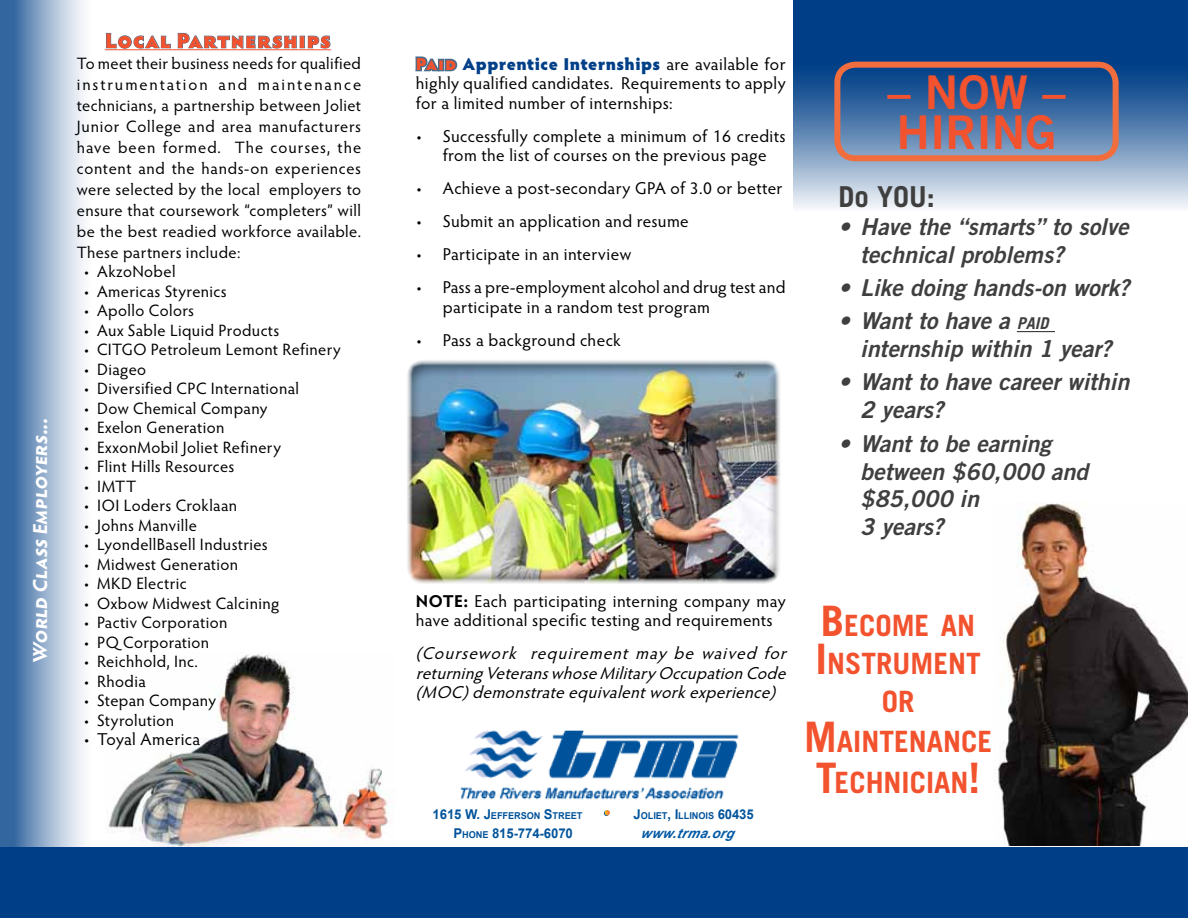
<style>
.page{position:relative;width:1188px;height:918px;background:#fff}
.page>*{position:absolute;margin:0;border:0;box-sizing:border-box;transform-origin:0 0}
.t1{font:46.5px/40.5px "Trade Gothic LT Std Bd 2";color:#f2522e}
.t2{font:700 29.4px/37.8px "Trade Gothic LT Std";color:#f2522e;text-align:center}
.t3{font:700 28.8px "Trade Gothic LT Std";color:#3f3f3f}
.t4{font:23.25px/27.9px "Trade Gothic LT Std Bd 2 Obl";color:#3f3f3f}
.t5{font:900 21px "Hypatia Sans Pro";letter-spacing:.04em;color:#f2522e}
.t6{font:700 20.25px "Hypatia Sans Pro";color:#fff}
.t7{font:17.25px/19.5px "Hypatia Sans Pro";letter-spacing:.02em;color:#000}
.t8{font:italic 17.25px/19.5px "Hypatia Sans Pro";color:#000;text-align:justify}
.t9{font:16.5px/21px "Hypatia Sans Pro";letter-spacing:.025em;color:#000;text-align:justify}
.t10{font:700 13.5px "Arial";color:#00539b;scale:.96 1}
.t11{font:italic 700 13.5px "Arial";color:#0058a4}
.t12{font:700 9.45px "Arial";color:#00539b;scale:.96 1}
.s1{font-weight:900;color:#f2522e}
.s2{font-weight:900;color:#003f87}
.s3{font-family:"Trade Gothic LT Std";font-weight:700;font-style:italic;font-size:16.35px}
.s4{font-weight:700}
.s5{font-size:13.5px}
.s6{font-size:9.45px}
.s7{font-size:42px}
</style>
<div class="page">
<img style="left:108px;top:653px;width:281px;height:194px">
<div style="left:405px;top:359px;width:378px;height:228px;background:#000;opacity:.5"></div>
<div style="left:0;top:847px;width:1188px;height:71px;background:#003f87"></div>
<hr style="left:105px;top:49px;width:226px;height:1px;background:#f2522e">
<svg style="left:106px;top:33px;width:65px;height:16px"></svg>
<svg style="left:178px;top:33px;width:153px;height:16px"></svg>
<svg style="left:415px;top:56px;width:43px;height:16px"></svg>
<svg style="left:0;top:0;width:84px;height:847px;background:#8ca8c8"></svg>
<img style="left:998px;top:503px;width:190px;height:343px">
<svg style="left:793px;top:0;width:395px;height:208px;background:#4b77a9"></svg>
<hr style="left:1017px;top:331px;width:38px;height:1px;background:#3f3f3f">
<div style="left:834px;top:62px;width:285px;height:99px;border:6px solid #f26d3d;border-radius:18px"></div>
<svg style="left:604px;top:810px;width:6px;height:6px"></svg>
<img style="left:460px;top:730px;width:279px;height:70px">
<p class="t6" style="left:26px;top:664px;width:249px;rotate:-90deg">World Class Employers...</p>
<p class="t5" style="left:105px;top:25px;width:228px">Local Partnerships</p>
<p class="t9" style="left:77px;top:52px;width:286px">To meet their business needs for qualified instrumentation and maintenance technicians, a partnership between Joliet Junior College and area manufacturers have been formed. The courses, the content and the hands-on experiences were selected by the local employers to ensure that coursework “completers” will be the best readied workforce available.<br>These partners include:</p>
<p class="t9" style="left:84px;top:260px;width:94px">• AkzoNobel</p>
<p class="t9" style="left:84px;top:280px;width:145px">• Americas Styrenics</p>
<p class="t9" style="left:84px;top:299px;width:112px">• Apollo Colors</p>
<p class="t9" style="left:84px;top:319px;width:197px">• Aux Sable Liquid Products</p>
<p class="t9" style="left:84px;top:338px;width:259px">• CITGO Petroleum Lemont Refinery</p>
<p class="t9" style="left:84px;top:358px;width:64px">• Diageo</p>
<p class="t9" style="left:84px;top:377px;width:217px">• Diversified CPC International</p>
<p class="t9" style="left:84px;top:397px;width:185px">• Dow Chemical Company</p>
<p class="t9" style="left:84px;top:416px;width:142px">• Exelon Generation</p>
<p class="t9" style="left:84px;top:436px;width:199px">• ExxonMobil Joliet Refinery</p>
<p class="t9" style="left:84px;top:455px;width:152px">• Flint Hills Resources</p>
<p class="t9" style="left:84px;top:475px;width:54px">• IMTT</p>
<p class="t9" style="left:84px;top:494px;width:155px">• IOI Loders Croklaan</p>
<p class="t9" style="left:84px;top:514px;width:115px">• Johns Manville</p>
<p class="t9" style="left:84px;top:533px;width:186px">• LyondellBasell Industries</p>
<p class="t9" style="left:84px;top:553px;width:156px">• Midwest Generation</p>
<p class="t9" style="left:84px;top:572px;width:105px">• MKD Electric</p>
<p class="t9" style="left:84px;top:592px;width:197px">• Oxbow Midwest Calcining</p>
<p class="t9" style="left:84px;top:611px;width:145px">• Pactiv Corporation</p>
<p class="t9" style="left:84px;top:631px;width:127px">• PQ Corporation</p>
<p class="t9" style="left:84px;top:650px;width:116px">• Reichhold, Inc.</p>
<p class="t9" style="left:84px;top:670px;width:64px">• Rhodia</p>
<p class="t9" style="left:84px;top:689px;width:134px">• Stepan Company</p>
<p class="t9" style="left:84px;top:709px;width:92px">• Styrolution</p>
<p class="t7" style="left:84px;top:729px;width:118px">• Toyal America</p>
<p class="t7" style="left:416px;top:54px;width:371px;text-align:justify"><span class="s1">Paid</span> <span class="s2">Apprentice Internships</span> are available for highly qualified candidates. Requirements to apply for a limited number of internships:</p>
<p class="t7" style="left:416px;top:126px;width:371px;text-align:center">• Successfully complete a minimum of 16 credits from the list of courses on the previous page</p>
<p class="t7" style="left:416px;top:178px;width:368px">• Achieve a post-secondary GPA of 3.0 or better</p>
<p class="t7" style="left:416px;top:211px;width:275px">• Submit an application and resume</p>
<p class="t7" style="left:416px;top:244px;width:217px">• Participate in an interview</p>
<p class="t7" style="left:443px;top:277px;width:344px;text-indent:-27px">• Pass a pre-employment alcohol and drug test and participate in a random test program</p>
<p class="t7" style="left:416px;top:330px;width:207px">• Pass a background check</p>
<h1 class="t1" style="left:887px;top:71px;width:180px">– NOW –<br>HIRING</h1>
<h3 class="t3" style="left:839px;top:179px;width:98px">Do YOU:</h3>
<h3 class="t4" style="left:860px;top:213px;width:270px;text-indent:-22px">• Have the “smarts” to solve technical problems?</h3>
<h3 class="t4" style="left:839px;top:274px;width:292px">• Like doing hands-on work?</h3>
<h3 class="t4" style="left:860px;top:307px;width:253px;text-indent:-22px">• Want to have a <span class="s3">paid </span>internship within 1 year?</h3>
<h3 class="t4" style="left:860px;top:368px;width:271px;text-indent:-22px">• Want to have career within<br>2 years?</h3>
<h3 class="t4" style="left:860px;top:430px;width:229px;text-indent:-22px">• Want to be earning between $60,000 and $85,000 in<br>3 years?</h3>
<p class="t7" style="left:416px;top:591px;width:371px"><span class="s4">NOTE:</span> Each participating interning company may have additional specific testing and requirements</p>
<p class="t8" style="left:416px;top:643px;width:377px">(Coursework requirement may be waived for returningVeteranswhoseMilitary OccupationCode (MOC)demonstrateequivalentworkexperience)</p>
<p class="t12" style="left:433px;top:809px;width:158px"><span class="s5">1615 W. J</span>EFFERSON <span class="s5">S</span>TREET</p>
<p class="t12" style="left:634px;top:809px;width:127px"><span class="s5">J</span>OLIET<span class="s5">, I</span> LLINOIS <span class="s5">60435</span></p>
<p class="t10" style="left:454px;top:824px;width:126px">P<span class="s6">HONE</span> 815-774-6070</p>
<p class="t11" style="left:641px;top:824px;width:100px">www.trma.org</p>
<h2 class="t2" style="left:816px;top:607px;width:167px"><span class="s7">B</span>ECOME AN<br><span class="s7">I</span>NSTRUMENT<br>OR</h2>
<h2 class="t2" style="left:804px;top:721px;width:189px;line-height:40.5px"><span class="s7">M</span>AINTENANCE<br><span class="s7">T</span>ECHNICIAN<span class="s7">!</span></h2>
</div>
